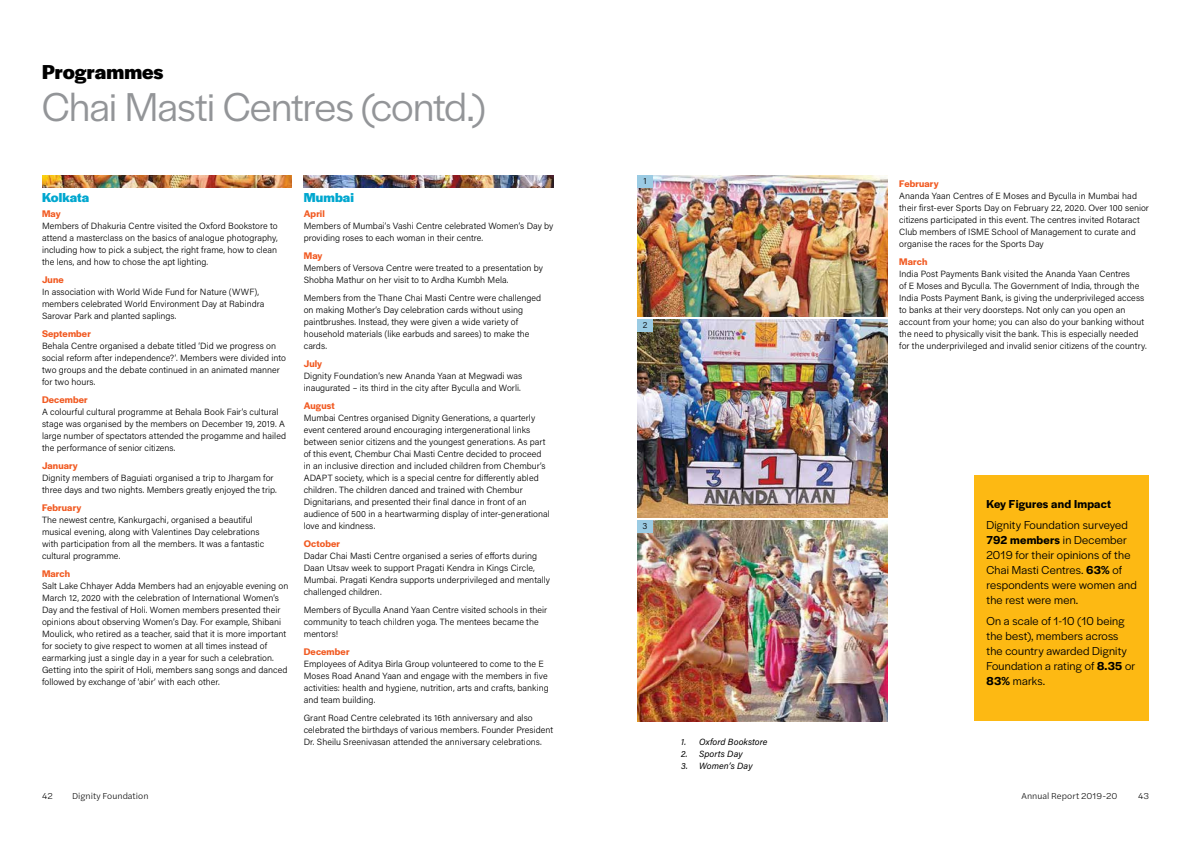
<style>
.page{position:relative;width:1191px;height:842px;background:#fff}
.page>*{position:absolute;margin:0;border:0;box-sizing:border-box;transform-origin:0 0}
.t1{font:42px "Halyard Display";letter-spacing:-.01em;color:#939598}
.t2{font:700 21px "Halyard Display";color:#000}
.t3{font:700 13.5px "Halyard Display";letter-spacing:.005em;color:#01a7cf}
.t4{font:12px/15px "Halyard Display";letter-spacing:.02em;color:#000}
.t5{font:600 12px "Halyard Display";letter-spacing:.02em;color:#000}
.t6{font:600 10px "Halyard Display";letter-spacing:.015em;color:#f15a22}
.t7{font:300 9px/12px "Acumin Pro";letter-spacing:.005em;color:#000}
.t8{font:italic 9px "Acumin Pro";letter-spacing:.01em;color:#000}
.t9{font:300 9px "Halyard Text";letter-spacing:.005em;color:#000}
.s1{font-weight:600}
</style>
<div class="page">
<img style="left:637px;top:175px;width:250px;height:141px">
<img style="left:637px;top:319px;width:250px;height:198px">
<img style="left:637px;top:520px;width:250px;height:201px">
<div style="left:974px;top:475px;width:175px;height:246px;background:#fdb913"></div>
<img style="left:304px;top:175px;width:249px;height:12px">
<img style="left:42px;top:175px;width:250px;height:12px">
<div style="left:637px;top:319px;width:15px;height:12px;background:#9bcbe3"></div>
<div style="left:637px;top:520px;width:15px;height:12px;background:#9bcbe3"></div>
<div style="left:637px;top:175px;width:15px;height:12px;background:#9bcbe3"></div>
<h2 class="t2" style="left:42px;top:57px;width:123px">Programmes</h2>
<h1 class="t1" style="left:42px;top:78px;width:444px">Chai Masti Centres (contd.)</h1>
<h3 class="t3" style="left:42px;top:188px;width:49px">Kolkata</h3>
<p class="t6" style="left:42px;top:207px;width:20px">May</p>
<p class="t7" style="left:42px;top:220px;width:237px;text-align:justify">Members of Dhakuria Centre visited the Oxford Bookstore to attend a masterclass on the basics of analogue photography, including how to pick a subject, the right frame, how to clean the lens, and how to chose the apt lighting.</p>
<p class="t6" style="left:42px;top:273px;width:23px">June</p>
<p class="t7" style="left:42px;top:286px;width:224px">In association with World Wide Fund for Nature (WWF), members celebrated World Environment Day at Rabindra<br>Sarovar Park and planted saplings.</p>
<p class="t6" style="left:42px;top:327px;width:50px">September</p>
<p class="t7" style="left:42px;top:340px;width:245px">Behala Centre organised a debate titled ‘Did we progress on social reform after independence?’. Members were divided into two groups and the debate continued in an animated manner for two hours.</p>
<p class="t6" style="left:42px;top:393px;width:47px">December</p>
<p class="t7" style="left:42px;top:406px;width:245px">A colourful cultural programme at Behala Book Fair’s cultural stage was organised by the members on December 19, 2019. A large number of spectators attended the progamme and hailed the performance of senior citizens.</p>
<p class="t6" style="left:42px;top:459px;width:37px">January</p>
<p class="t7" style="left:42px;top:472px;width:236px">Dignity members of Baguiati organised a trip to Jhargam for three days and two nights. Members greatly enjoyed the trip.</p>
<p class="t6" style="left:42px;top:501px;width:41px">February</p>
<p class="t7" style="left:42px;top:514px;width:224px">The newest centre, Kankurgachi, organised a beautiful musical evening, along with Valentines Day celebrations with participation from all the members. It was a fantastic cultural programme.</p>
<p class="t6" style="left:42px;top:567px;width:30px">March</p>
<p class="t7" style="left:42px;top:580px;width:248px">Salt Lake Chhayer Adda Members had an enjoyable evening on March 12, 2020 with the celebration of International Women’s Day and the festival of Holi. Women members presented their opinions about observing Women’s Day. For example, Shibani Moulick, who retired as a teacher, said that it is more important for society to give respect to women at all times instead of earmarking just a single day in a year for such a celebration.<br>Getting into the spirit of Holi, members sang songs and danced followed by exchange of ‘abir’ with each other.</p>
<h3 class="t3" style="left:304px;top:188px;width:52px">Mumbai</h3>
<p class="t6" style="left:304px;top:207px;width:23px">April</p>
<p class="t7" style="left:304px;top:220px;width:251px">Members of Mumbai’s Vashi Centre celebrated Women’s Day by providing roses to each woman in their centre.</p>
<p class="t6" style="left:304px;top:249px;width:20px">May</p>
<p class="t7" style="left:304px;top:262px;width:241px">Members of Versova Centre were treated to a presentation by<br>Shobha Mathur on her visit to to Ardha Kumbh Mela.</p>
<p class="t7" style="left:304px;top:292px;width:239px">Members from the Thane Chai Masti Centre were challenged on making Mother’s Day celebration cards without using paintbrushes. Instead, they were given a wide variety of household materials (like earbuds and sarees) to make the cards.</p>
<p class="t6" style="left:304px;top:357px;width:20px">July</p>
<p class="t7" style="left:304px;top:370px;width:220px">Dignity Foundation’s new Ananda Yaan at Megwadi was inaugurated – its third in the city after Byculla and Worli.</p>
<p class="t6" style="left:304px;top:399px;width:33px">August</p>
<p class="t7" style="left:304px;top:412px;width:247px">Mumbai Centres organised Dignity Generations, a quarterly event centered around encouraging intergenerational links between senior citizens and the youngest generations. As part of this event, Chembur Chai Masti Centre decided to proceed in an inclusive direction and included children from Chembur’s ADAPT society, which is a special centre for differently abled children. The children danced and trained with Chembur Dignitarians, and presented their final dance in front of an audience of 500 in a heartwarming display of inter-generational love and kindness.</p>
<p class="t6" style="left:304px;top:537px;width:38px">October</p>
<p class="t7" style="left:304px;top:550px;width:248px">Dadar Chai Masti Centre organised a series of efforts during Daan Utsav week to support Pragati Kendra in Kings Circle, Mumbai. Pragati Kendra supports underprivileged and mentally challenged children.</p>
<p class="t7" style="left:304px;top:603px;width:245px">Members of Byculla Anand Yaan Centre visited schools in their community to teach children yoga. The mentees became the mentors!</p>
<p class="t6" style="left:304px;top:645px;width:47px">December</p>
<p class="t7" style="left:304px;top:658px;width:246px">Employees of Aditya Birla Group volunteered to come to the E Moses Road Anand Yaan and engage with the members in five activities: health and hygiene, nutrition, arts and crafts, banking and team building.</p>
<p class="t7" style="left:304px;top:711px;width:251px">Grant Road Centre celebrated its 16th anniversary and also celebrated the birthdays of various members. Founder President<br>Dr. Sheilu Sreenivasan attended the anniversary celebrations.</p>
<p class="t7" style="left:643px;top:175px;width:5px">1</p>
<p class="t7" style="left:642px;top:319px;width:6px">2</p>
<p class="t7" style="left:642px;top:520px;width:6px">3</p>
<p class="t8" style="left:681px;top:736px;width:88px">1. Oxford Bookstore</p>
<p class="t8" style="left:681px;top:748px;width:63px">2. Sports Day</p>
<p class="t8" style="left:681px;top:760px;width:73px">3. Women’s Day</p>
<p class="t6" style="left:899px;top:177px;width:41px">February</p>
<p class="t7" style="left:899px;top:190px;width:251px">Ananda Yaan Centres of E Moses and Byculla in Mumbai had their first-ever Sports Day on February 22, 2020. Over 100 senior citizens participated in this event. The centres invited Rotaract Club members of ISME School of Management to curate and organise the races for the Sports Day</p>
<p class="t6" style="left:899px;top:255px;width:30px">March</p>
<p class="t7" style="left:899px;top:268px;width:249px">India Post Payments Bank visited the Ananda Yaan Centres<br>of E Moses and Byculla. The Government of India, through the India Posts Payment Bank, is giving the underprivileged access to banks at their very doorsteps. Not only can you open an account from your home; you can also do your banking without the need to physically visit the bank. This is especially needed for the underprivileged and invalid senior citizens of the country.</p>
<h3 class="t5" style="left:986px;top:495px;width:126px">Key Figures and Impact</h3>
<h3 class="t4" style="left:986px;top:517px;width:152px">Dignity Foundation surveyed<br><span class="s1">792 members</span> in December<br>2019 for their opinions of the<br>Chai Masti Centres. <span class="s1">63%</span> of respondents were women and the rest were men.</h3>
<h3 class="t4" style="left:986px;top:613px;width:150px">On a scale of 1-10 (10 being the best), members across the country awarded Dignity<br>Foundation a rating of <span class="s1">8.35</span> or<br><span class="s1">83%</span> marks.</h3>
<p class="t9" style="left:42px;top:789px;width:12px">42</p>
<p class="t9" style="left:72px;top:789px;width:78px">Dignity Foundation</p>
<p class="t9" style="left:1021px;top:789px;width:97px">Annual Report 2019-20</p>
<p class="t9" style="left:1138px;top:789px;width:13px">43</p>
</div>
